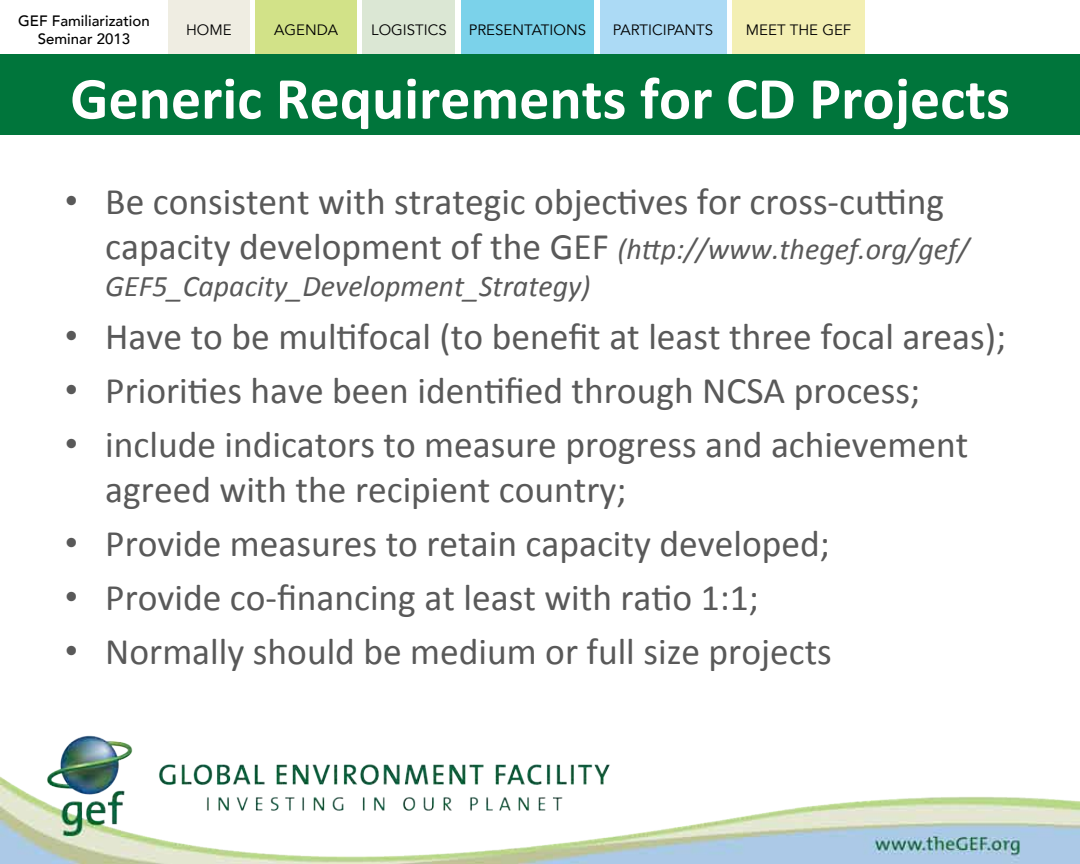
<style>
.page{position:relative;width:1080px;height:864px;background:#fff}
.page>*{position:absolute;margin:0;border:0;box-sizing:border-box;transform-origin:0 0}
.t1{font:700 60px "Calibri";color:#fff}
.t2{font:37.5px/45px "Calibri";color:#595959}
.t3{font:italic 30px "Calibri";color:#595959}
.t4{font:15px "Avenir";color:#000}
.t5{font:500 15px/18px "Avenir";color:#000;text-align:center}
.s1{font-family:"Arial"}
.s2{font-style:italic;font-size:30px}
</style>
<div class="page">
<div style="left:168px;top:0;width:82px;height:54px;background:#efede2"></div>
<div style="left:600px;top:0;width:126px;height:54px;background:#acdaf5"></div>
<div style="left:363px;top:0;width:92px;height:54px;background:#dbe7d4"></div>
<div style="left:732px;top:0;width:133px;height:54px;background:#f3efb3"></div>
<div style="left:256px;top:0;width:101px;height:54px;background:#d2e288"></div>
<div style="left:461px;top:0;width:133px;height:54px;background:#7bd2ea"></div>
<img style="left:0;top:735px;width:1080px;height:129px">
<div style="left:0;top:54px;width:1080px;height:81px;background:#00753b"></div>
<p class="t5" style="left:18px;top:10px;width:133px">GEF Familiarization<br>Seminar 2013</p>
<p class="t4" style="left:186px;top:20px;width:47px">HOME</p>
<p class="t4" style="left:274px;top:20px;width:65px">AGENDA</p>
<p class="t4" style="left:371px;top:20px;width:77px">LOGISTICS</p>
<p class="t4" style="left:469px;top:20px;width:119px">PRESENTATIONS</p>
<p class="t4" style="left:613px;top:20px;width:102px">PARTICIPANTS</p>
<p class="t4" style="left:746px;top:20px;width:107px">MEET THE GEF</p>
<h1 class="t1" style="left:70px;top:60px;width:941px">Generic Requirements for CD Projects</h1>
<p class="t2" style="left:105px;top:179px;width:865px;text-indent:-41px"><span class="s1">•</span> Be consistent with strategic objec+ves for cross--‐cubng capacity development of the GEF <span class="s2">(h#p://www.thegef.org/gef/</span></p>
<p class="t3" style="left:105px;top:266px;width:487px">GEF5_Capacity_Development_Strategy)</p>
<p class="t2" style="left:65px;top:314px;width:943px"><span class="s1">•</span> Have to be mul+focal (to benefit at least three focal areas);</p>
<p class="t2" style="left:65px;top:368px;width:857px"><span class="s1">•</span> Priori+es have been iden+fied through NCSA process;</p>
<p class="t2" style="left:105px;top:422px;width:865px;text-indent:-41px"><span class="s1">•</span> include indicators to measure progress and achievement agreed with the recipient country;</p>
<p class="t2" style="left:65px;top:521px;width:767px"><span class="s1">•</span> Provide measures to retain capacity developed;</p>
<p class="t2" style="left:65px;top:575px;width:696px"><span class="s1">•</span> Provide co--‐financing at least with ra+o 1:1;</p>
<p class="t2" style="left:65px;top:629px;width:769px"><span class="s1">•</span> Normally should be medium or full size projects</p>
</div>
